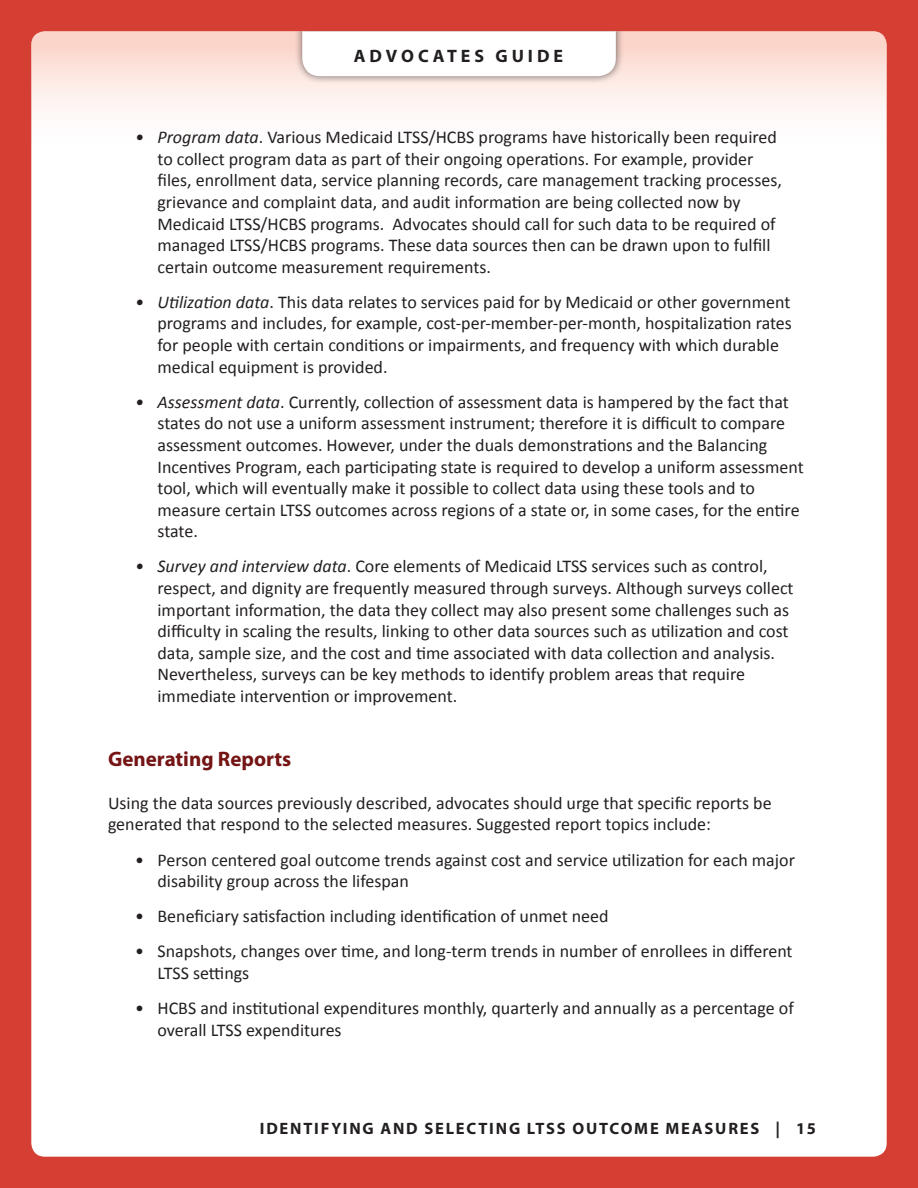
<style>
.page{position:relative;width:918px;height:1188px;background:#d53f33}
.page>*{position:absolute;margin:0;border:0;box-sizing:border-box;transform-origin:0 0}
.Subhead_1{font:700 21px "Myriad Pro";color:#751415}
.bullet{font:18px/21.6px "Calibri";color:#231f20}
.Body_text_1{font:18px/21.6px "Calibri";color:#231f20}
.t1{font:700 18px "Myriad Pro";letter-spacing:.22em;color:#231f20}
.t2{font:700 16.5px "Myriad Pro";letter-spacing:.11em;color:#231f20}
.s1{font-style:italic}
</style>
<div class="page">
<div style="left:31px;top:31px;width:856px;height:1126px;background:#fff;border-radius:14px"></div>
<div style="left:31px;top:31px;width:856px;height:126px;background:linear-gradient(to bottom,#fbd4c8,#fff)"></div>
<div style="left:294px;top:31px;width:330px;height:53px;background:#231f20;opacity:.65"></div>
<svg style="left:302px;top:31px;width:314px;height:45px"></svg>
<p class="t1" style="left:354px;top:44px;width:211px">ADVOCATES GUIDE</p>
<p class="bullet" style="left:158px;top:126px;width:626px;text-indent:-22px"><span class="s1">• Program data</span>. Various Medicaid LTSS/HCBS programs have historically been required to collect program data as part of their ongoing operations. For example, provider files, enrollment data, service planning records, care management tracking processes, grievance and complaint data, and audit information are being collected now by Medicaid LTSS/HCBS programs. Advocates should call for such data to be required of managed LTSS/HCBS programs. These data sources then can be drawn upon to fulfill certain outcome measurement requirements.</p>
<p class="bullet" style="left:158px;top:291px;width:636px;text-indent:-22px"><span class="s1">• Utilization data</span>. This data relates to services paid for by Medicaid or other government programs and includes, for example, cost-per-member-per-month, hospitalization rates for people with certain conditions or impairments, and frequency with which durable medical equipment is provided.</p>
<p class="bullet" style="left:158px;top:391px;width:648px;text-indent:-22px"><span class="s1">• Assessment data</span>. Currently, collection of assessment data is hampered by the fact that states do not use a uniform assessment instrument; therefore it is difficult to compare assessment outcomes. However, under the duals demonstrations and the Balancing Incentives Program, each participating state is required to develop a uniform assessment tool, which will eventually make it possible to collect data using these tools and to measure certain LTSS outcomes across regions of a state or, in some cases, for the entire state.</p>
<p class="bullet" style="left:158px;top:556px;width:638px;text-indent:-22px"><span class="s1">• Survey and interview data</span>. Core elements of Medicaid LTSS services such as control, respect, and dignity are frequently measured through surveys. Although surveys collect important information, the data they collect may also present some challenges such as difficulty in scaling the results, linking to other data sources such as utilization and cost data, sample size, and the cost and time associated with data collection and analysis.<br>Nevertheless, surveys can be key methods to identify problem areas that require immediate intervention or improvement.</p>
<p class="Subhead_1" style="left:108px;top:745px;width:185px">Generating Reports</p>
<p class="Body_text_1" style="left:108px;top:792px;width:665px">Using the data sources previously described, advocates should urge that specific reports be generated that respond to the selected measures. Suggested report topics include:</p>
<p class="bullet" style="left:158px;top:849px;width:639px;text-indent:-22px">• Person centered goal outcome trends against cost and service utilization for each major disability group across the lifespan</p>
<p class="bullet" style="left:135px;top:905px;width:475px">• Beneficiary satisfaction including identification of unmet need</p>
<p class="bullet" style="left:158px;top:941px;width:637px;text-indent:-22px">• Snapshots, changes over time, and long-term trends in number of enrollees in different<br>LTSS settings</p>
<p class="bullet" style="left:158px;top:997px;width:638px;text-indent:-22px">• HCBS and institutional expenditures monthly, quarterly and annually as a percentage of overall LTSS expenditures</p>
<p class="t2" style="left:260px;top:1118px;width:558px">IDENTIFYING AND SELECTING LTSS OUTCOME MEASURES | 15</p>
</div>
